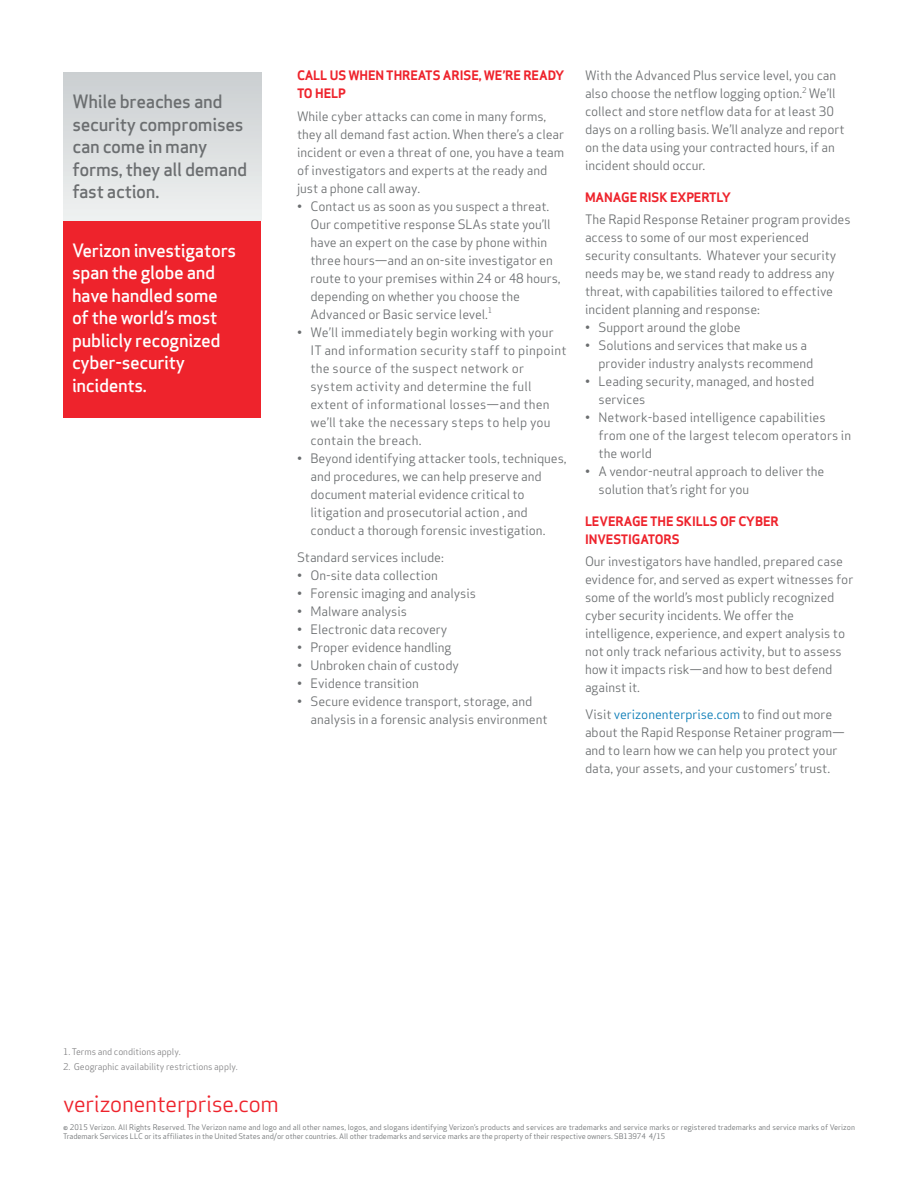
<style>
.page{position:relative;width:918px;height:1188px;background:#fff}
.page>*{position:absolute;margin:0;border:0;box-sizing:border-box;transform-origin:0 0}
.URL{font:22.5px "Apex Sans";letter-spacing:-.02em;color:#ee232c}
.Callout__dk_bkg{font:500 18px/22.5px "Apex Sans";letter-spacing:-.02em;color:#fff}
.Callout__lt_bkg{font:500 18px/22.5px "Apex Sans";letter-spacing:-.02em;color:#6b6e70}
.Paragraph__1st{font:12.75px/18px "Apex Sans";letter-spacing:-.005em;color:#6b6e70}
.Paragraph__Space_bef{font:12.75px/18px "Apex Sans";letter-spacing:-.005em;color:#6b6e70}
.Paragraph__1st-2{font:12.75px/18px "Apex Sans";letter-spacing:.015em;color:#6b6e70}
.Subhead_1{font:700 12.75px/18px "Apex Sans";letter-spacing:-.005em;color:#ee232c}
.Footnote_-_Manual{font:9px "Apex Sans";letter-spacing:-.005em;color:#828284}
.Copyright{font:7.5px/9.8px "Apex Sans";color:#6b6e70}
.s1{color:#077ab6}
</style>
<div class="page">
<div style="left:63px;top:220px;width:198px;height:198px;background:#ee232c"></div>
<div style="left:63px;top:72px;width:198px;height:148px;background:linear-gradient(to bottom,#caced1,#eef1f0)"></div>
<p class="Callout__lt_bkg" style="left:72px;top:88px;width:176px">While breaches and security compromises can come in many forms, they all demand fast action.</p>
<p class="Callout__dk_bkg" style="left:72px;top:236px;width:166px">Verizon investigators span the globe and have handled some of the world’s most publicly recognized cyber-security incidents.</p>
<p class="Subhead_1" style="left:297px;top:67px;width:269px">CALL US WHEN THREATS ARISE, WE’RE READY<br>TO HELP</p>
<p class="Paragraph__1st" style="left:297px;top:106px;width:269px">While cyber attacks can come in many forms, they all demand fast action. When there’s a clear incident or even a threat of one, you have a team of investigators and experts at the ready and just a phone call away.</p>
<p class="Paragraph__1st" style="left:310px;top:196px;width:252px;text-indent:-14px">• Contact us as soon as you suspect a threat.<br>Our competitive response SLAs state you’ll have an expert on the case by phone within three hours—and an on-site investigator en route to your premises within 24 or 48 hours, depending on whether you choose the Advanced or Basic service level.<sup>1</sup></p>
<p class="Paragraph__1st-2" style="left:310px;top:322px;width:258px;text-indent:-14px">• We’ll immediately begin working with your IT and information security staff to pinpoint the source of the suspect network or system activity and determine the full extent of informational losses—and then we’ll take the necessary steps to help you contain the breach.</p>
<p class="Paragraph__1st" style="left:310px;top:448px;width:258px;text-indent:-14px">• Beyond identifying attacker tools, techniques, and procedures, we can help preserve and document material evidence critical to litigation and prosecutorial action , and conduct a thorough forensic investigation.</p>
<p class="Paragraph__Space_bef" style="left:297px;top:547px;width:148px">Standard services include:</p>
<p class="Paragraph__1st" style="left:297px;top:565px;width:142px">• On-site data collection</p>
<p class="Paragraph__1st" style="left:297px;top:583px;width:181px">• Forensic imaging and analysis</p>
<p class="Paragraph__1st" style="left:297px;top:601px;width:112px">• Malware analysis</p>
<p class="Paragraph__1st" style="left:297px;top:619px;width:152px">• Electronic data recovery</p>
<p class="Paragraph__1st" style="left:297px;top:637px;width:156px">• Proper evidence handling</p>
<p class="Paragraph__1st" style="left:297px;top:655px;width:164px">• Unbroken chain of custody</p>
<p class="Paragraph__1st" style="left:297px;top:673px;width:123px">• Evidence transition</p>
<p class="Paragraph__1st" style="left:310px;top:691px;width:239px;text-indent:-14px">• Secure evidence transport, storage, and analysis in a forensic analysis environment</p>
<p class="Paragraph__Space_bef" style="left:585px;top:66px;width:261px">With the Advanced Plus service level, you can also choose the netflow logging option.<sup>2</sup> We’ll collect and store netflow data for at least 30 days on a rolling basis. We’ll analyze and report on the data using your contracted hours, if an incident should occur.</p>
<p class="Subhead_1" style="left:585px;top:188px;width:148px">MANAGE RISK EXPERTLY</p>
<p class="Paragraph__1st" style="left:585px;top:210px;width:267px">The Rapid Response Retainer program provides access to some of our most experienced security consultants. Whatever your security needs may be, we stand ready to address any threat, with capabilities tailored to effective incident planning and response:</p>
<p class="Paragraph__1st" style="left:585px;top:318px;width:157px">• Support around the globe</p>
<p class="Paragraph__1st" style="left:598px;top:336px;width:216px;text-indent:-14px">• Solutions and services that make us a provider industry analysts recommend</p>
<p class="Paragraph__1st" style="left:598px;top:372px;width:217px;text-indent:-14px">• Leading security, managed, and hosted services</p>
<p class="Paragraph__1st" style="left:598px;top:408px;width:254px;text-indent:-14px">• Network-based intelligence capabilities from one of the largest telecom operators in the world</p>
<p class="Paragraph__1st" style="left:598px;top:462px;width:227px;text-indent:-14px">• A vendor-neutral approach to deliver the solution that’s right for you</p>
<p class="Subhead_1" style="left:585px;top:512px;width:195px">LEVERAGE THE SKILLS OF CYBER<br>INVESTIGATORS</p>
<p class="Paragraph__1st" style="left:585px;top:552px;width:270px">Our investigators have handled, prepared case evidence for, and served as expert witnesses for some of the world’s most publicly recognized cyber security incidents. We offer the intelligence, experience, and expert analysis to not only track nefarious activity, but to assess how it impacts risk—and how to best defend against it.</p>
<p class="Paragraph__Space_bef" style="left:585px;top:705px;width:261px">Visit <span class="s1">verizonenterprise.com</span> to find out more about the Rapid Response Retainer program— and to learn how we can help you protect your data, your assets, and your customers’ trust.</p>
<p class="Footnote_-_Manual" style="left:63px;top:1045px;width:119px">1. Terms and conditions apply.</p>
<p class="Footnote_-_Manual" style="left:63px;top:1060px;width:176px">2. Geographic availability restrictions apply.</p>
<p class="URL" style="left:63px;top:1085px;width:217px">verizonenterprise.com</p>
<p class="Copyright" style="left:63px;top:1121px;width:794px">© 2015 Verizon. All Rights Reserved. The Verizon name and logo and all other names, logos, and slogans identifying Verizon’s products and services are trademarks and service marks or registered trademarks and service marks of Verizon<br>Trademark Services LLC or its affiliates in the United States and/or other countries. All other trademarks and service marks are the property of their respective owners. SB13974 4/15</p>
</div>
